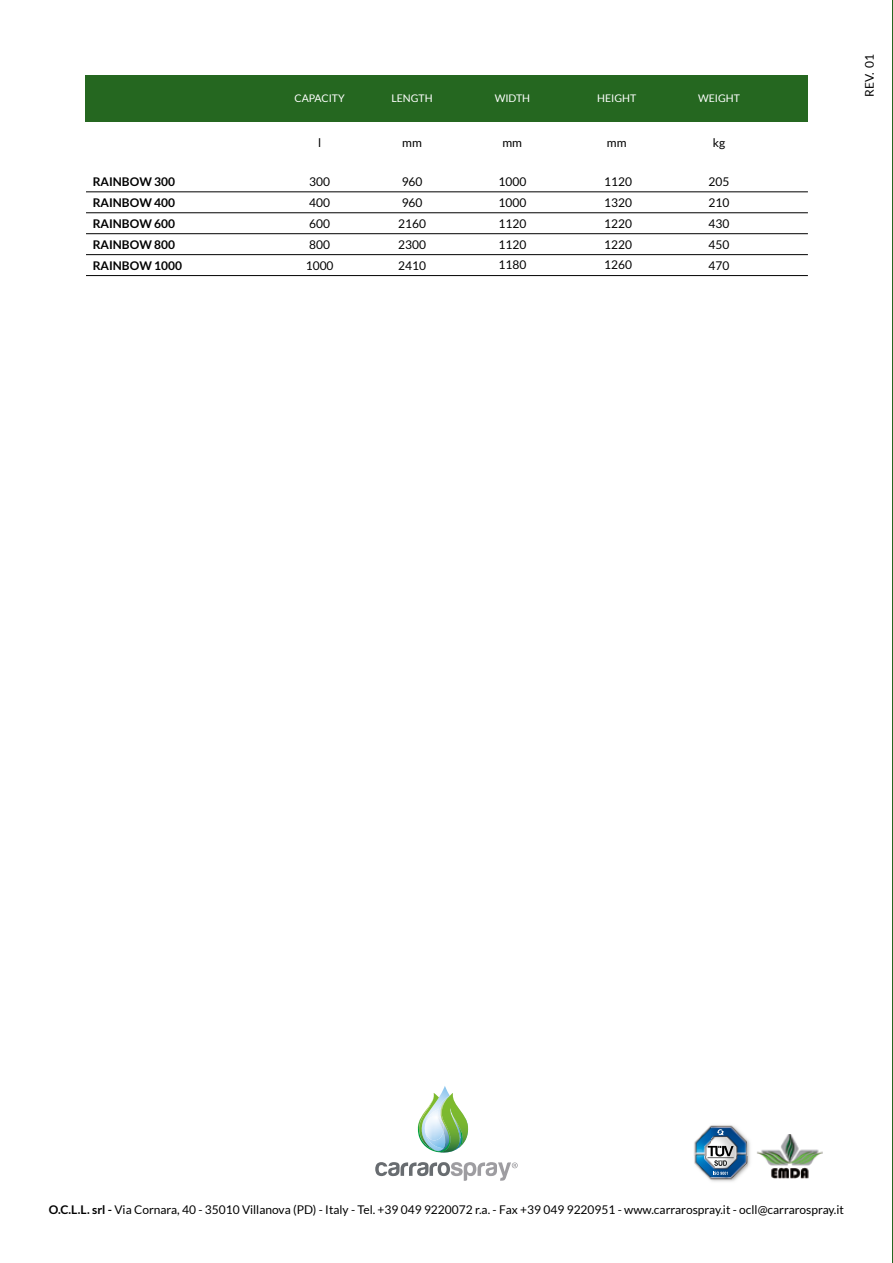
<style>
.page{position:relative;width:893px;height:1263px;background:#fff}
.page>*{position:absolute;margin:0;border:0;box-sizing:border-box;transform-origin:0 0}
.t1{font:12px/20.9px "Lato";color:#000;text-align:justify}
.t2{font:700 12px/21px "Lato";color:#000}
.t3{font:10.5px "Lato";color:#fff}
.s1{font-weight:700}
</style>
<div class="page">
<hr style="left:892px;top:0;width:1px;height:1263px;background:#256720">
<img style="left:694px;top:1125px;width:56px;height:57px">
<svg style="left:717px;top:1129px;width:7px;height:6px"></svg>
<svg style="left:707px;top:1145px;width:27px;height:30px"></svg>
<img style="left:757px;top:1135px;width:65px;height:44px">
<svg style="left:417px;top:1086px;width:52px;height:67px"></svg>
<svg style="left:375px;top:1162px;width:143px;height:19px"></svg>
<div style="left:85px;top:75px;width:723px;height:47px;background:#256720"></div>
<hr style="left:86px;top:192px;width:722px;height:1px;background:#000">
<hr style="left:86px;top:212px;width:722px;height:1px;background:#000">
<hr style="left:86px;top:233px;width:722px;height:1px;background:#000">
<hr style="left:86px;top:254px;width:722px;height:1px;background:#000">
<hr style="left:86px;top:275px;width:722px;height:1px;background:#000">
<p class="t2" style="left:93px;top:171px;width:91px">RAINBOW 300<br>RAINBOW 400<br>RAINBOW 600<br>RAINBOW 800<br>RAINBOW 1000</p>
<p class="t3" style="left:295px;top:93px;width:52px">CAPACITY</p>
<p class="t3" style="left:391px;top:93px;width:43px">LENGTH</p>
<p class="t3" style="left:495px;top:93px;width:37px">WIDTH</p>
<p class="t3" style="left:597px;top:93px;width:41px">HEIGHT</p>
<p class="t3" style="left:698px;top:93px;width:43px">WEIGHT</p>
<p class="t1" style="left:318px;top:132px;width:5px">l</p>
<p class="t1" style="left:402px;top:132px;width:21px">mm</p>
<p class="t1" style="left:502px;top:132px;width:21px">mm</p>
<p class="t1" style="left:607px;top:132px;width:21px">mm</p>
<p class="t1" style="left:309px;top:171px;width:22px">300</p>
<p class="t1" style="left:402px;top:171px;width:22px">960</p>
<p class="t1" style="left:498px;top:171px;width:29px">1000</p>
<p class="t1" style="left:604px;top:171px;width:29px">1120</p>
<p class="t1" style="left:309px;top:192px;width:22px">400</p>
<p class="t1" style="left:309px;top:213px;width:22px">600</p>
<p class="t1" style="left:309px;top:234px;width:22px">800</p>
<p class="t1" style="left:402px;top:192px;width:22px">960</p>
<p class="t1" style="left:398px;top:234px;width:29px">2300</p>
<p class="t1" style="left:398px;top:213px;width:29px">2160</p>
<p class="t1" style="left:498px;top:192px;width:29px">1000</p>
<p class="t1" style="left:498px;top:213px;width:29px">1120</p>
<p class="t1" style="left:498px;top:234px;width:29px">1120</p>
<p class="t1" style="left:604px;top:192px;width:29px">1320</p>
<p class="t1" style="left:604px;top:234px;width:29px">1220</p>
<p class="t1" style="left:604px;top:214px;width:29px">1220</p>
<p class="t1" style="left:306px;top:255px;width:29px">1000</p>
<p class="t1" style="left:398px;top:255px;width:29px">2410</p>
<p class="t1" style="left:498px;top:255px;width:29px">1180</p>
<p class="t1" style="left:604px;top:254px;width:29px">1260</p>
<p class="t1" style="left:713px;top:132px;width:14px">kg</p>
<p class="t1" style="left:709px;top:171px;width:22px">205<br>210<br>430</p>
<p class="t1" style="left:709px;top:255px;width:22px">470</p>
<p class="t1" style="left:709px;top:234px;width:22px">450</p>
<p class="t1" style="left:859px;top:97px;width:44px;rotate:-90deg">REV. 01</p>
<p class="t1" style="left:49px;top:1199px;width:797px"><span class="s1">O.C.L.L. srl -</span> Via Cornara, 40 - 35010 Villanova (PD) - Italy - Tel. +39 049 9220072 r.a. - Fax +39 049 9220951 - www.carrarospray.it - ocll@carrarospray.it</p>
</div>
